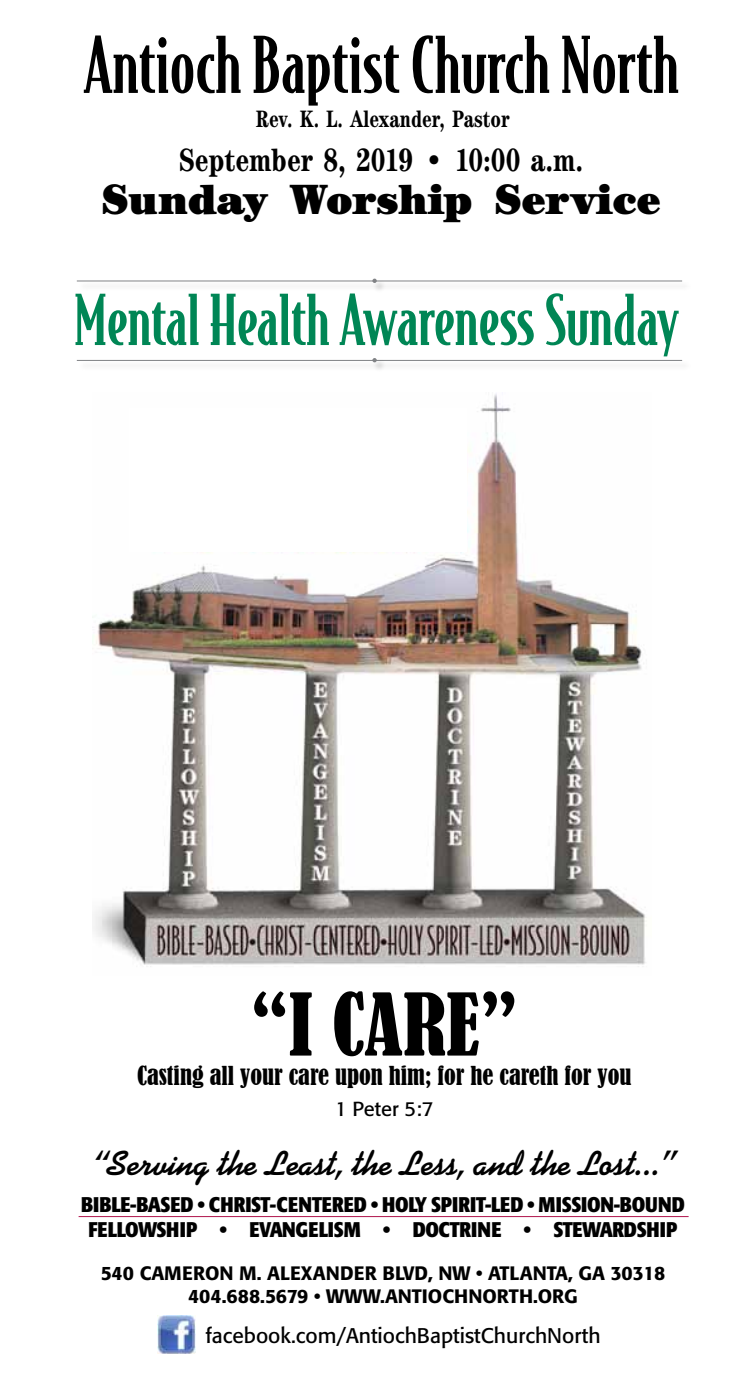
<style>
.page{position:relative;width:756px;height:1386px;background:#fff}
.page>*{position:absolute;margin:0;border:0;box-sizing:border-box;transform-origin:0 0}
.t1{font:condensed 80.15px "Bernard";color:#000}
.t2{font:500 74.2px "Bodega Serif";color:#000}
.t3{font:500 66.5px "Bodega Serif";color:#008655}
.t4{font:900 43.75px "Century Itc T";color:#000;scale:.95 1}
.t5{font:700 35px "Kaufmann";color:#000}
.t6{font:700 condensed 33.25px "Century Itc T";color:#000;scale:.95 1}
.t7{font:condensed 24.5px "Bernard";color:#000}
.t8{font:700 condensed 24.5px "Century Itc T";color:#000;scale:.9 1}
.t9{font:700 condensed 21px/25.2px "Formata";letter-spacing:-.01em;color:#000;text-align:center}
.t10{font:21px "Formata";color:#000}
.t11{font:20.12px "Formata";color:#000}
.t12{font:500 19.25px/23.1px "Formata";color:#000;text-align:center}
</style>
<div class="page">
<hr style="left:79px;top:1216px;width:610px;height:1px;background:#b0154d">
<img style="left:157px;top:1316px;width:38px;height:38px">
<img style="left:93px;top:393px;width:553px;height:574px">
<div style="left:129px;top:408px;width:338px;height:143px;background:#fff"></div>
<div style="left:76px;top:280px;width:615px;height:12px;background:#f9f9f9"></div>
<hr style="left:77px;top:281px;width:605px;height:1px;background:#808285">
<div style="left:76px;top:360px;width:615px;height:12px;background:#fafafa"></div>
<hr style="left:77px;top:360px;width:605px;height:1px;background:#808285">
<div style="left:372px;top:278px;width:15px;height:15px;background:#000;opacity:.25"></div>
<svg style="left:372px;top:279px;width:5px;height:4px"></svg>
<div style="left:372px;top:358px;width:15px;height:14px;background:#000;opacity:.25"></div>
<svg style="left:372px;top:358px;width:5px;height:4px"></svg>
<h2 class="t2" style="left:83px;top:20px;width:597px">Antioch Baptist Church North</h2>
<p class="t8" style="left:256px;top:105px;width:284px">Rev. K. L. Alexander, Pastor</p>
<h3 class="t6" style="left:179px;top:140px;width:427px">September 8, 2019 • 10:00 a.m.</h3>
<h3 class="t4" style="left:102px;top:173px;width:590px">Sunday Worship Service</h3>
<h3 class="t3" style="left:74px;top:280px;width:606px">Mental Health Awareness Sunday</h3>
<h1 class="t1" style="left:250px;top:978px;width:269px">“I CARE”</h1>
<p class="t7" style="left:137px;top:1061px;width:496px">Casting all your care upon him; for he careth for you</p>
<p class="t11" style="left:335px;top:1097px;width:100px">1 Peter 5:7</p>
<h3 class="t5" style="left:94px;top:1142px;width:582px">“Serving the Least, the Less, and the Lost...”</h3>
<p class="t9" style="left:81px;top:1192px;width:605px">BIBLE-BASED • CHRIST-CENTERED • HOLY SPIRIT-LED • MISSION-BOUND<br>FELLOWSHIP • EVANGELISM • DOCTRINE • STEWARDSHIP</p>
<p class="t12" style="left:101px;top:1262px;width:566px">540 CAMERON M. ALEXANDER BLVD, NW • ATLANTA, GA 30318<br>404.688.5679 • WWW.ANTIOCHNORTH.ORG</p>
<p class="t10" style="left:206px;top:1323px;width:396px">facebook.com/AntiochBaptistChurchNorth</p>
</div>
